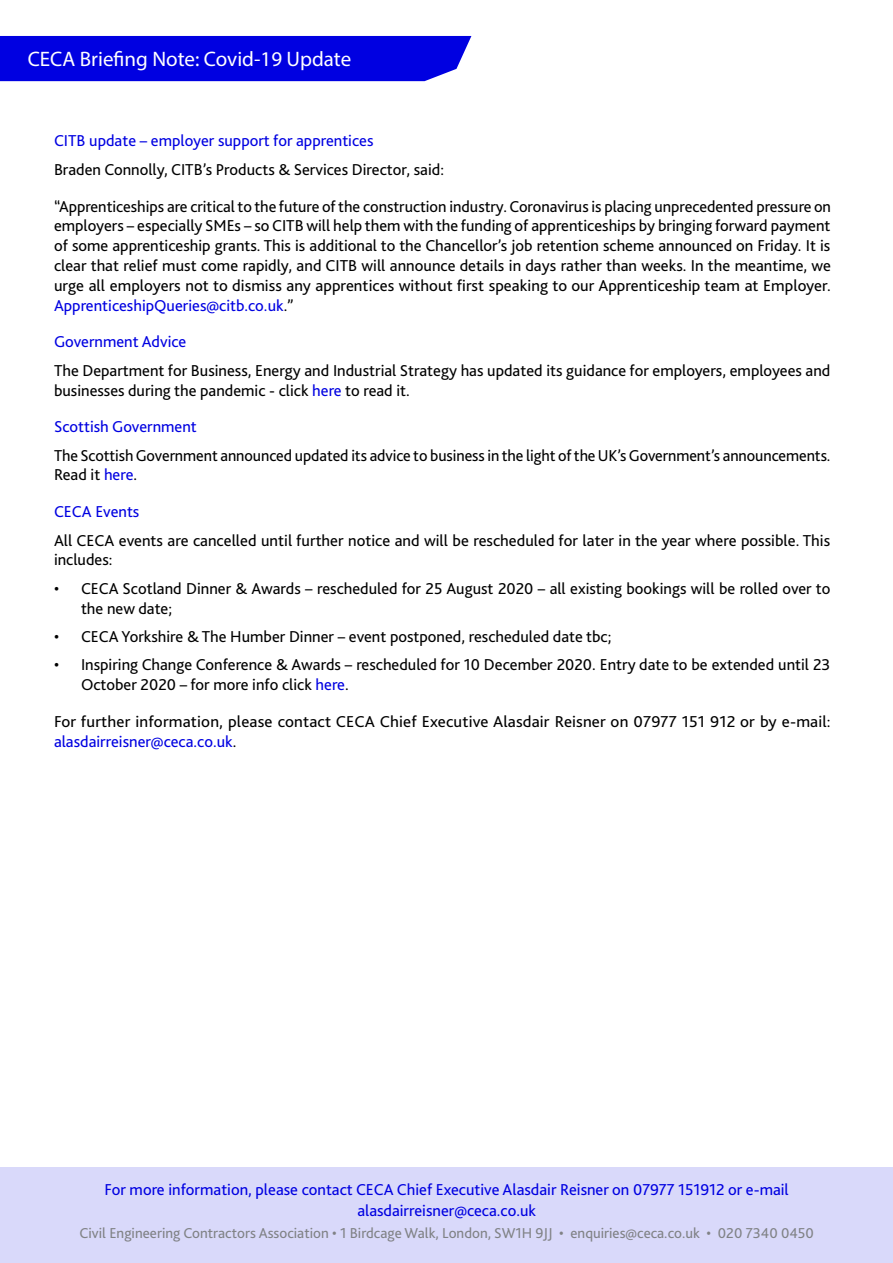
<style>
.page{position:relative;width:893px;height:1263px;background:#fff}
.page>*{position:absolute;margin:0;border:0;box-sizing:border-box;transform-origin:0 0}
.t1{font:21px "Myriad Pro";color:#fff}
.t2{font:16.5px/19.8px "Bliss 2";color:#000}
.t3{font:16.5px/21.6px "Bliss 2";color:#0000e1;text-align:center}
.t4{font:15px "Bliss 2";color:#808285}
.s1{color:#0000e1}
</style>
<div class="page">
<div style="left:0;top:36px;width:471px;height:45px;background:#0000e1"></div>
<div style="left:0;top:1167px;width:893px;height:96px;background:#d9d9fa"></div>
<p class="t1" style="left:28px;top:46px;width:325px">CECA Briefing Note: Covid-19 Update</p>
<p class="t3" style="left:54px;top:130px;width:321px">CITB update – employer support for apprentices</p>
<p class="t2" style="left:54px;top:159px;width:391px">Braden Connolly, CITB’s Products &amp; Services Director, said:</p>
<p class="t2" style="left:54px;top:196px;width:778px;text-align:justify">“Apprenticeships are critical to the future of the construction industry. Coronavirus is placing unprecedented pressure on employers – especially SMEs – so CITB will help them with the funding of apprenticeships by bringing forward payment of some apprenticeship grants. This is additional to the Chancellor’s job retention scheme announced on Friday. It is clear that relief must come rapidly, and CITB will announce details in days rather than weeks. In the meantime, we urge all employers not to dismiss any apprentices without first speaking to our Apprenticeship team at Employer.<br><span class="s1">ApprenticeshipQueries@citb.co.uk</span>.”</p>
<p class="t3" style="left:54px;top:331px;width:134px">Government Advice</p>
<p class="t2" style="left:54px;top:360px;width:778px">The Department for Business, Energy and Industrial Strategy has updated its guidance for employers, employees and businesses during the pandemic - click <span class="s1">here</span> to read it.</p>
<p class="t3" style="left:54px;top:416px;width:144px">Scottish Government</p>
<p class="t2" style="left:54px;top:445px;width:778px">The Scottish Government announced updated its advice to business in the light of the UK’s Government’s announcements.<br>Read it <span class="s1">here</span>.</p>
<p class="t3" style="left:54px;top:501px;width:87px">CECA Events</p>
<p class="t2" style="left:54px;top:530px;width:778px">All CECA events are cancelled until further notice and will be rescheduled for later in the year where possible. This includes:</p>
<p class="t2" style="left:81px;top:578px;width:751px;text-indent:-27px">• CECA Scotland Dinner &amp; Awards – rescheduled for 25 August 2020 – all existing bookings will be rolled over to the new date;</p>
<p class="t2" style="left:54px;top:626px;width:559px">• CECA Yorkshire &amp; The Humber Dinner – event postponed, rescheduled date tbc;</p>
<p class="t2" style="left:81px;top:655px;width:751px;text-indent:-27px">• Inspiring Change Conference &amp; Awards – rescheduled for 10 December 2020. Entry date to be extended until 23<br>October 2020 – for more info click <span class="s1">here</span>.</p>
<p class="t2" style="left:54px;top:711px;width:778px">For further information, please contact CECA Chief Executive Alasdair Reisner on 07977 151 912 or by e-mail: <span class="s1">alasdairreisner@ceca.co.uk</span>.</p>
<p class="t3" style="left:105px;top:1178px;width:686px">For more information, please contact CECA Chief Executive Alasdair Reisner on 07977 151912 or e-mail alasdairreisner@ceca.co.uk</p>
<p class="t4" style="left:80px;top:1223px;width:736px">Civil Engineering Contractors Association • 1 Birdcage Walk, London, SW1H 9JJ • enquiries@ceca.co.uk • 020 7340 0450</p>
</div>
